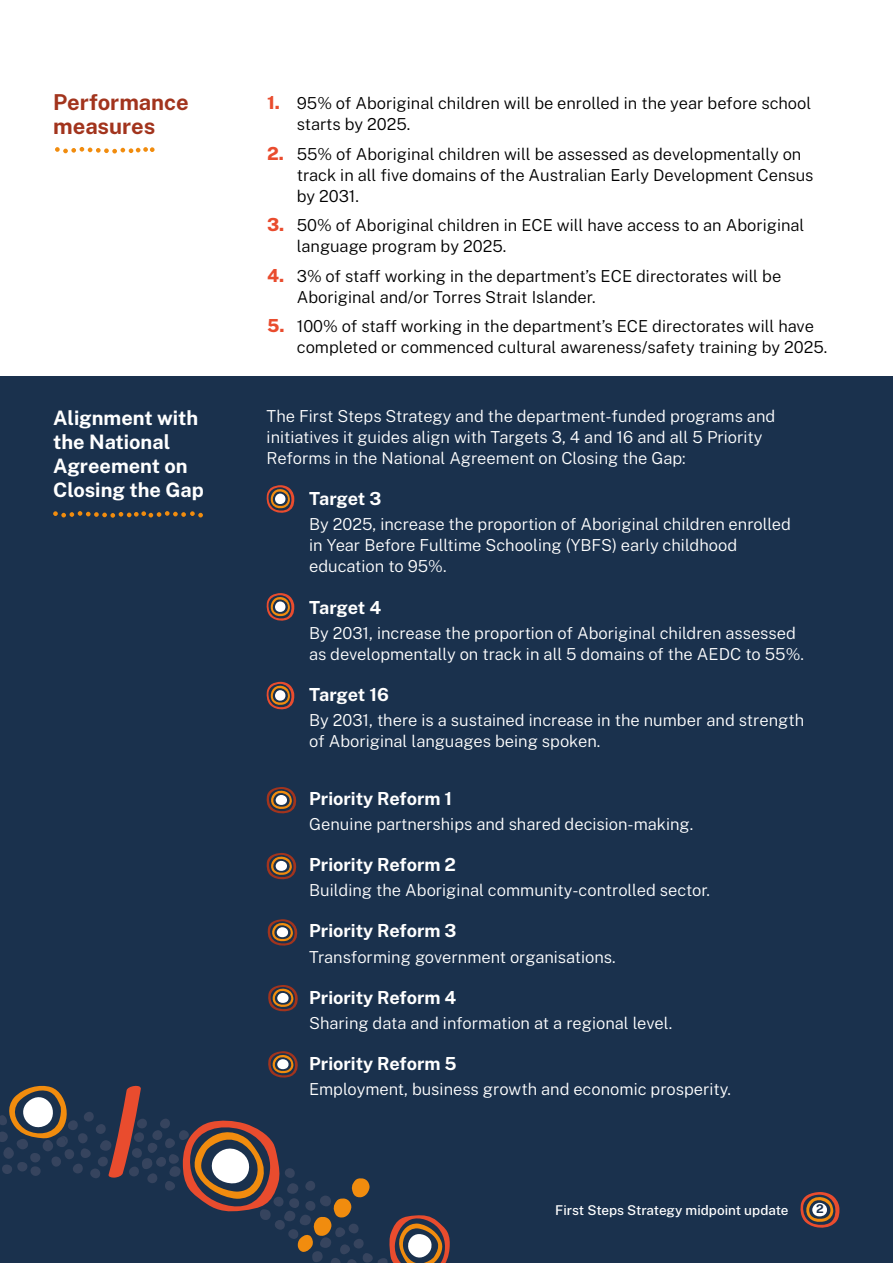
<style>
.page{position:relative;width:893px;height:1263px;background:#fff}
.page>*{position:absolute;margin:0;border:0;box-sizing:border-box;transform-origin:0 0}
.POP_Red_headings_-H2{font:700 21.9px/24px "Public Sans";color:#a2341d}
.POP_Red_headings_-H2-2{font:700 19.95px/24px "Public Sans";color:#fff}
.Body_Heading_H3{font:700 18px "Public Sans";color:#fff}
.Body{font:300 16.5px/21px "Public Sans";color:#fff}
.t1{font:300 16.5px/21px "Public Sans";color:#000}
.t2{font:500 13.5px "Public Sans";color:#fff}
.t3{font:700 12px "Public Sans";color:#1a314d}
.s1{font-weight:800;font-size:18px;color:#e94c2e}
</style>
<div class="page">
<div style="left:0;top:376px;width:893px;height:887px;background:#1a314d"></div>
<svg style="left:800px;top:1192px;width:39px;height:36px"></svg>
<svg style="left:53px;top:511px;width:150px;height:7px"></svg>
<svg style="left:266px;top:485px;width:28px;height:28px"></svg>
<svg style="left:266px;top:593px;width:28px;height:28px"></svg>
<svg style="left:266px;top:682px;width:28px;height:28px"></svg>
<svg style="left:266px;top:787px;width:31px;height:27px"></svg>
<svg style="left:266px;top:853px;width:31px;height:27px"></svg>
<svg style="left:267px;top:919px;width:31px;height:27px"></svg>
<svg style="left:268px;top:985px;width:30px;height:27px"></svg>
<svg style="left:0;top:1051px;width:450px;height:212px"></svg>
<svg style="left:55px;top:147px;width:100px;height:6px"></svg>
<h2 class="POP_Red_headings_-H2" style="left:53px;top:88px;width:137px">Performance measures</h2>
<p class="t1" style="left:297px;top:92px;width:516px;text-indent:-30px"><span class="s1">1.</span> 95% of Aboriginal children will be enrolled in the year before school starts by 2025.</p>
<p class="t1" style="left:297px;top:142px;width:518px;text-indent:-30px"><span class="s1">2.</span> 55% of Aboriginal children will be assessed as developmentally on track in all five domains of the Australian Early Development Census by 2031.</p>
<p class="t1" style="left:297px;top:214px;width:509px;text-indent:-30px"><span class="s1">3.</span> 50% of Aboriginal children in ECE will have access to an Aboriginal language program by 2025.</p>
<p class="t1" style="left:297px;top:264px;width:486px;text-indent:-30px"><span class="s1">4.</span> 3% of staff working in the department’s ECE directorates will be<br>Aboriginal and/or Torres Strait Islander.</p>
<p class="t1" style="left:297px;top:315px;width:532px;text-indent:-30px"><span class="s1">5.</span> 100% of staff working in the department’s ECE directorates will have completed or commenced cultural awareness/safety training by 2025.</p>
<h2 class="POP_Red_headings_-H2-2" style="left:53px;top:405px;width:152px">Alignment with the National<br>Agreement on<br>Closing the Gap</h2>
<p class="Body" style="left:267px;top:405px;width:510px">The First Steps Strategy and the department-funded programs and initiatives it guides align with Targets 3, 4 and 16 and all 5 Priority<br>Reforms in the National Agreement on Closing the Gap:</p>
<h3 class="Body_Heading_H3" style="left:309px;top:485px;width:74px">Target 3</h3>
<p class="Body" style="left:309px;top:513px;width:483px">By 2025, increase the proportion of Aboriginal children enrolled in Year Before Fulltime Schooling (YBFS) early childhood education to 95%.</p>
<h3 class="Body_Heading_H3" style="left:309px;top:594px;width:73px">Target 4</h3>
<p class="Body" style="left:309px;top:621px;width:496px">By 2031, increase the proportion of Aboriginal children assessed as developmentally on track in all 5 domains of the AEDC to 55%.</p>
<h3 class="Body_Heading_H3" style="left:309px;top:681px;width:81px">Target 16</h3>
<p class="Body" style="left:309px;top:709px;width:496px">By 2031, there is a sustained increase in the number and strength of Aboriginal languages being spoken.</p>
<h3 class="Body_Heading_H3" style="left:309px;top:785px;width:145px">Priority Reform 1</h3>
<p class="Body" style="left:309px;top:813px;width:386px">Genuine partnerships and shared decision-making.</p>
<h3 class="Body_Heading_H3" style="left:309px;top:851px;width:148px">Priority Reform 2</h3>
<p class="Body" style="left:309px;top:879px;width:402px">Building the Aboriginal community-controlled sector.</p>
<h3 class="Body_Heading_H3" style="left:309px;top:917px;width:149px">Priority Reform 3</h3>
<p class="Body" style="left:309px;top:945px;width:308px">Transforming government organisations.</p>
<h3 class="Body_Heading_H3" style="left:309px;top:984px;width:149px">Priority Reform 4</h3>
<p class="Body" style="left:309px;top:1012px;width:365px">Sharing data and information at a regional level.</p>
<h3 class="Body_Heading_H3" style="left:309px;top:1050px;width:149px">Priority Reform 5</h3>
<p class="Body" style="left:309px;top:1078px;width:423px">Employment, business growth and economic prosperity.</p>
<p class="t2" style="left:555px;top:1200px;width:235px">First Steps Strategy midpoint update</p>
<p class="t3" style="left:816px;top:1200px;width:9px">2</p>
</div>
